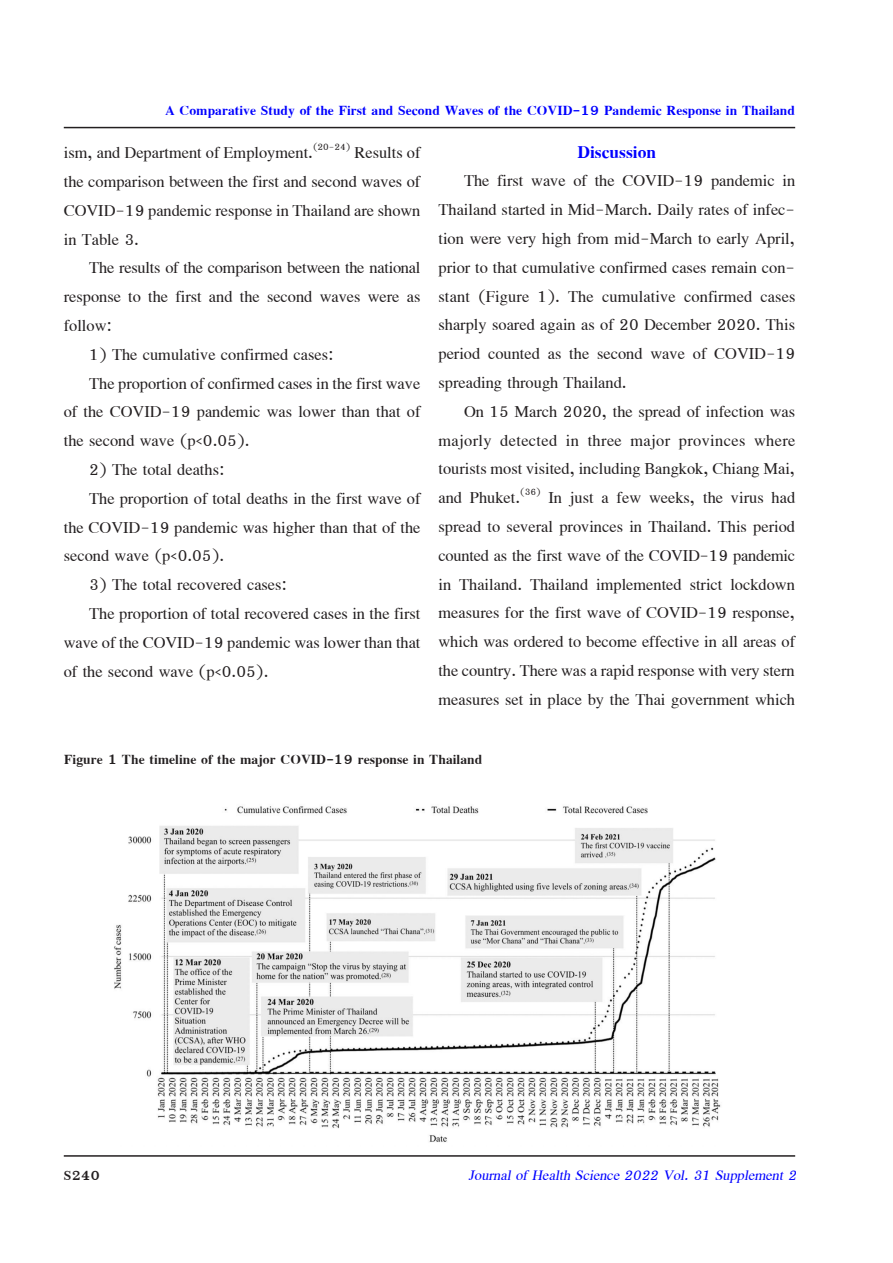
<style>
.page{position:relative;width:893px;height:1263px;background:#fff}
.page>*{position:absolute;margin:0;border:0;box-sizing:border-box;transform-origin:0 0}
._5_Heading_new{font:27px "Eucrosia UPC Bold";color:#00f}
._6_Body_new{font:24px/28.8px "Eucrosia UPC";color:#231f20;text-align:justify}
.t1{font:21px "Eucrosia UPC Bold";color:#00f}
._6_Table_title{font:21px "Eucrosia UPC Bold";color:#231f20}
.t2{font:21px "Eucrosia UPC Italic";color:#00f}
</style>
<div class="page">
<hr style="left:64px;top:127px;width:731px;height:1px;background:#231f20">
<hr style="left:64px;top:1155px;width:731px;height:2px;background:#231f20">
<img style="left:114px;top:806px;width:607px;height:336px">
<p class="t1" style="left:165px;top:97px;width:632px">A Comparative Study of the First and Second Waves of the COVID-19 Pandemic Response in Thailand</p>
<p class="_6_Body_new" style="left:64px;top:138px;width:358px">ism, and Department of Employment.<sup>(20-24)</sup> Results of the comparison between the first and second waves of COVID-19 pandemic response in Thailand are shown in Table 3.</p>
<p class="_6_Body_new" style="left:64px;top:254px;width:358px;text-indent:26px">The results of the comparison between the national response to the first and the second waves were as follow:</p>
<p class="_6_Body_new" style="left:89px;top:340px;width:246px">1) The cumulative confirmed cases:</p>
<p class="_6_Body_new" style="left:64px;top:369px;width:358px;text-indent:26px">The proportion of confirmed cases in the first wave of the COVID-19 pandemic was lower than that of the second wave (p&lt;0.05).</p>
<p class="_6_Body_new" style="left:89px;top:455px;width:137px">2) The total deaths:</p>
<p class="_6_Body_new" style="left:64px;top:484px;width:358px;text-indent:26px">The proportion of total deaths in the first wave of the COVID-19 pandemic was higher than that of the second wave (p&lt;0.05).</p>
<p class="_6_Body_new" style="left:89px;top:570px;width:199px">3) The total recovered cases:</p>
<p class="_6_Body_new" style="left:64px;top:599px;width:358px;text-indent:26px">The proportion of total recovered cases in the first wave of the COVID-19 pandemic was lower than that of the second wave (p&lt;0.05).</p>
<p class="_5_Heading_new" style="left:577px;top:135px;width:81px">Discussion</p>
<p class="_6_Body_new" style="left:438px;top:166px;width:359px;text-indent:26px">The first wave of the COVID-19 pandemic in Thailand started in Mid-March. Daily rates of infec&shy;tion were very high from mid-March to early April, prior to that cumulative confirmed cases remain con&shy;stant (Figure 1). The cumulative confirmed cases sharply soared again as of 20 December 2020. This period counted as the second wave of COVID-19 spreading through Thailand.</p>
<p class="_6_Body_new" style="left:438px;top:397px;width:358px;text-indent:26px">On 15 March 2020, the spread of infection was majorly detected in three major provinces where tourists most visited, including Bangkok, Chiang Mai, and Phuket.<sup>(36)</sup> In just a few weeks, the virus had spread to several provinces in Thailand. This period counted as the first wave of the COVID-19 pandemic in Thailand. Thailand implemented strict lockdown measures for the first wave of COVID-19 response, which was ordered to become effective in all areas of the country. There was a rapid response with very stern measures set in place by the Thai government which</p>
<p class="_6_Table_title" style="left:64px;top:746px;width:420px">Figure 1 The timeline of the major COVID-19 response in Thailand</p>
<p class="_6_Table_title" style="left:64px;top:1162px;width:38px">S240</p>
<p class="t2" style="left:469px;top:1163px;width:329px">Journal of Health Science 2022 Vol. 31 Supplement 2</p>
</div>
